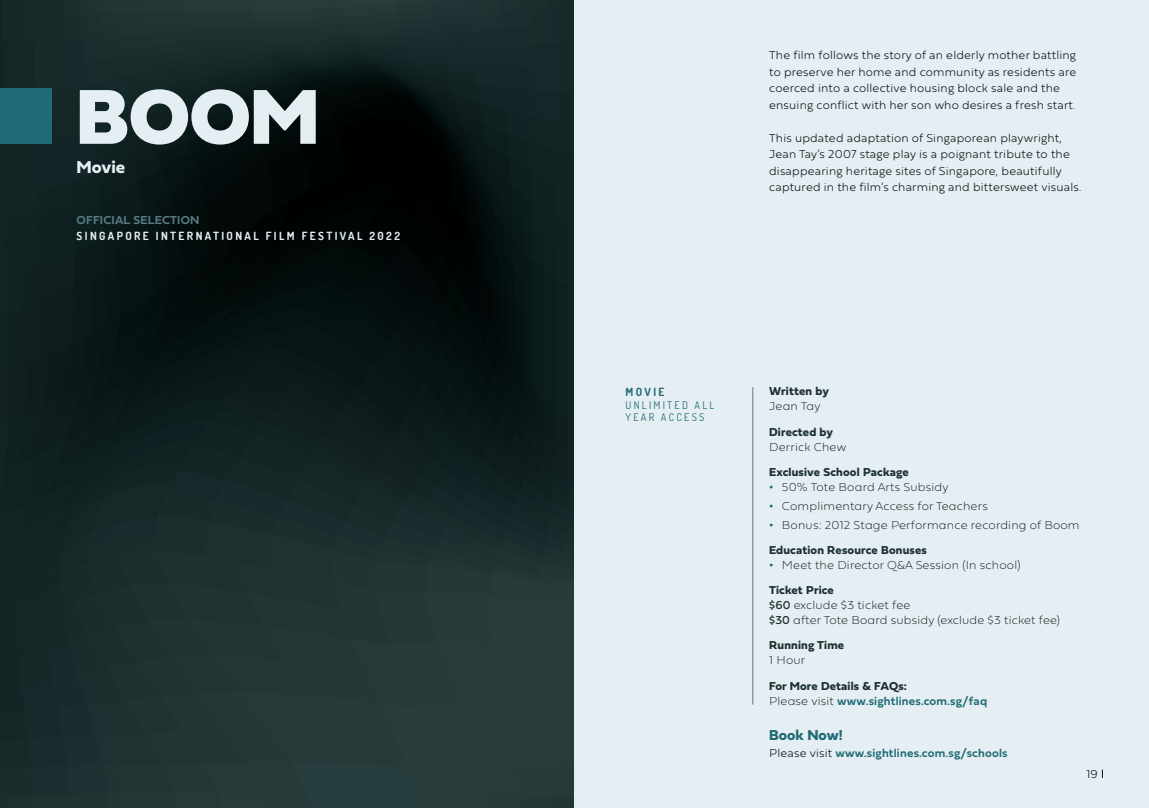
<style>
.page{position:relative;width:1149px;height:808px;background:#fff}
.page>*{position:absolute;margin:0;border:0;box-sizing:border-box;transform-origin:0 0}
.t1{font:81px "Fieldwork Hum Black";color:#e5eef2}
.t2{font:700 18px "Fieldwork Hum";letter-spacing:-.005em;color:#e5eef2}
.t3{font:700 15px "Fieldwork Hum";color:#1f6b76}
.t4{font:100 12px/16.5px "Fieldwork Hum";letter-spacing:.015em;color:#061414}
.t5{font:12px/15px "Fieldwork Geo Hair";letter-spacing:.015em;color:#061414}
.t6{font:700 12px "Fieldwork Hum";letter-spacing:.015em;color:#1e3131}
.t7{font:700 12px "Fieldwork Hum Demi";letter-spacing:.015em;color:#1f6b76}
.t8{font:700 12px "Fieldwork Hum Demi";letter-spacing:.015em;color:#5a7e86}
.t9{font:700 11.25px "Dosis";letter-spacing:.21em;color:#e5eef2}
.t10{font:700 11.25px "Dosis";letter-spacing:.21em;color:#1f6b76}
.t11{font:10.5px/12.6px "Dosis";letter-spacing:.21em;color:#1f6b76}
.s1{font-family:"Fieldwork Hum Demi";font-weight:700;color:#1f6b76}
.s2{font-family:"Fieldwork Hum";color:#1e3131}
.s3{font-family:"Fieldwork Geo Hair";font-weight:400;color:#061414}
.s4{font-family:"Fieldwork Hum";font-weight:100;color:#061414}
</style>
<div class="page">
<svg style="left:0;top:0;width:574px;height:808px;background:#142324"></svg>
<div style="left:574px;top:0;width:574px;height:808px;background:#e5eef2"></div>
<div style="left:0;top:88px;width:51px;height:56px;background:#1f6b76"></div>
<hr style="left:752px;top:387px;width:1px;height:318px;background:#5a7e86">
<h1 class="t1" style="left:77px;top:43px;width:244px">BOOM</h1>
<h2 class="t2" style="left:77px;top:153px;width:50px">Movie</h2>
<p class="t8" style="left:77px;top:210px;width:124px">OFFICIAL SELECTION</p>
<p class="t9" style="left:77px;top:229px;width:325px">SINGAPORE INTERNATIONAL FILM FESTIVAL 2022</p>
<p class="t4" style="left:769px;top:46px;width:308px">The film follows the story of an elderly mother battling to preserve her home and community as residents are coerced into a collective housing block sale and the ensuing conflict with her son who desires a fresh start.</p>
<p class="t4" style="left:769px;top:129px;width:314px">This updated adaptation of Singaporean playwright, Jean Tay’s 2007 stage play is a poignant tribute to the disappearing heritage sites of Singapore, beautifully captured in the film’s charming and bittersweet visuals.</p>
<p class="t10" style="left:625px;top:385px;width:40px">MOVIE</p>
<p class="t6" style="left:769px;top:382px;width:61px">Written by</p>
<p class="t5" style="left:769px;top:398px;width:53px">Jean Tay</p>
<p class="t11" style="left:625px;top:398px;width:90px">UNLIMITED ALL<br>YEAR ACCESS</p>
<p class="t6" style="left:769px;top:422px;width:66px">Directed by</p>
<p class="t5" style="left:769px;top:438px;width:78px">Derrick Chew</p>
<p class="t6" style="left:769px;top:462px;width:141px">Exclusive School Package</p>
<p class="t5" style="left:769px;top:479px;width:181px"><span class="s1">•</span> 50% Tote Board Arts Subsidy</p>
<p class="t5" style="left:769px;top:498px;width:220px"><span class="s1">•</span> Complimentary Access for Teachers</p>
<p class="t5" style="left:769px;top:516px;width:312px"><span class="s1">•</span> Bonus: 2012 Stage Performance recording of Boom</p>
<p class="t6" style="left:769px;top:540px;width:159px">Education Resource Bonuses</p>
<p class="t5" style="left:769px;top:557px;width:253px"><span class="s1">•</span> Meet the Director Q&amp;A Session (In school)</p>
<p class="t6" style="left:769px;top:581px;width:66px">Ticket Price</p>
<p class="t5" style="left:769px;top:597px;width:292px"><span class="s2">$60</span> exclude $3 ticket fee<br><span class="s2">$30</span> after Tote Board subsidy (exclude $3 ticket fee)</p>
<p class="t6" style="left:769px;top:636px;width:76px">Running Time</p>
<p class="t5" style="left:769px;top:652px;width:38px">1 Hour</p>
<p class="t6" style="left:769px;top:676px;width:139px">For More Details &amp; FAQs:</p>
<p class="t7" style="left:769px;top:691px;width:219px"><span class="s3">Please visit</span> www.sightlines.com.sg/faq</p>
<p class="t3" style="left:769px;top:724px;width:75px">Book Now!</p>
<p class="t7" style="left:769px;top:743px;width:240px"><span class="s4">Please visit</span> www.sightlines.com.sg/schools</p>
<p class="t4" style="left:1086px;top:765px;width:13px">19</p>
</div>
